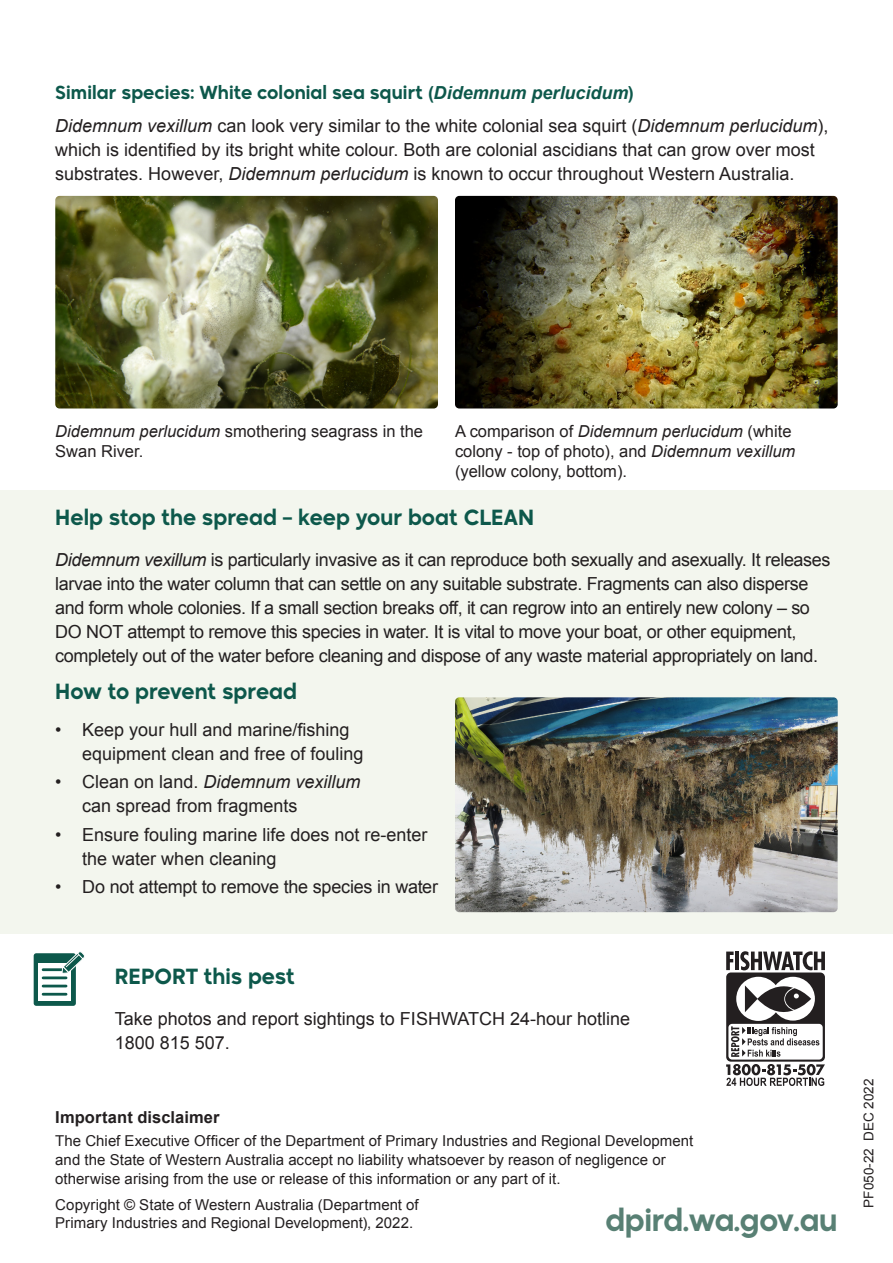
<style>
.page{position:relative;width:893px;height:1263px;background:#fff}
.page>*{position:absolute;margin:0;border:0;box-sizing:border-box;transform-origin:0 0}
.t1{font:600 30px "Madani";letter-spacing:-.01em;color:#588074}
.t2{font:600 21px "Madani";color:#0d584b}
.Body{font:18px/24px "Arial";color:#231f20}
.Body-2{font:18px/24px "Arial";letter-spacing:-.02em;color:#231f20}
.t3{font:600 18px "Madani";letter-spacing:.005em;color:#0d584b}
.Body-3{font:16.5px/19.8px "Arial";color:#231f20}
.Important_disclaimer{font:700 16.5px "Arial";letter-spacing:.005em;color:#231f20}
.Disclaimer_Copyright{font:15px/18.8px "Arial";letter-spacing:.005em;color:#231f20}
.t4{font:13.5px "Arial";color:#231f20}
.s1{font-family:"Arial";font-weight:700}
.s2{font-family:"Arial";font-weight:700;font-style:italic}
.s3{font-style:italic}
</style>
<div class="page">
<div style="left:0;top:490px;width:893px;height:443px;background:#f3f6ee"></div>
<img style="left:55px;top:196px;width:383px;height:212px">
<img style="left:455px;top:196px;width:383px;height:212px">
<img style="left:455px;top:697px;width:383px;height:215px">
<div style="left:34px;top:953px;width:42px;height:53px;background:#0d584b;border-radius:3px"></div>
<svg style="left:38px;top:964px;width:33px;height:37px"></svg>
<hr style="left:43px;top:993px;width:23px;height:2px;background:#0d584b">
<hr style="left:43px;top:985px;width:23px;height:2px;background:#0d584b">
<hr style="left:43px;top:976px;width:23px;height:3px;background:#0d584b">
<hr style="left:43px;top:968px;width:19px;height:3px;background:#0d584b">
<svg style="left:61px;top:951px;width:24px;height:23px"></svg>
<svg style="left:726px;top:951px;width:99px;height:135px"></svg>
<h3 class="t3" style="left:55px;top:78px;width:580px">Similar species: White colonial sea squirt <span class="s1">(</span><span class="s2">Didemnum perlucidum</span><span class="s1">)</span></h3>
<p class="Body" style="left:55px;top:113px;width:775px"><span class="s3">Didemnum vexillum</span> can look very similar to the white colonial sea squirt (<span class="s3">Didemnum perlucidum</span>), which is identified by its bright white colour. Both are colonial ascidians that can grow over most substrates. However, <span class="s3">Didemnum perlucidum</span> is known to occur throughout Western Australia.</p>
<p class="Body-3" style="left:55px;top:422px;width:369px"><span class="s3">Didemnum perlucidum</span> smothering seagrass in the<br>Swan River.</p>
<p class="Body-3" style="left:455px;top:422px;width:342px">A comparison of <span class="s3">Didemnum perlucidum</span> (white colony - top of photo), and <span class="s3">Didemnum vexillum </span>(yellow colony, bottom).</p>
<h2 class="t2" style="left:55px;top:501px;width:480px">Help stop the spread – keep your boat CLEAN</h2>
<p class="Body-2" style="left:55px;top:548px;width:777px"><span class="s3">Didemnum vexillum</span> is particularly invasive as it can reproduce both sexually and asexually. It releases larvae into the water column that can settle on any suitable substrate. Fragments can also disperse and form whole colonies. If a small section breaks off, it can regrow into an entirely new colony – so DO NOT attempt to remove this species in water. It is vital to move your boat, or other equipment, completely out of the water before cleaning and dispose of any waste material appropriately on land.</p>
<h2 class="t2" style="left:55px;top:674px;width:243px">How to prevent spread</h2>
<p class="Body" style="left:82px;top:718px;width:283px;text-indent:-27px">• Keep your hull and marine/fishing equipment clean and free of fouling</p>
<p class="Body" style="left:82px;top:770px;width:280px;text-indent:-27px">• Clean on land. <span class="s3">Didemnum vexillum </span>can spread from fragments</p>
<p class="Body" style="left:82px;top:822px;width:347px;text-indent:-27px">• Ensure fouling marine life does not re-enter the water when cleaning</p>
<p class="Body-2" style="left:55px;top:875px;width:384px">• Do not attempt to remove the species in water</p>
<h2 class="t2" style="left:115px;top:959px;width:182px">REPORT this pest</h2>
<p class="Body" style="left:115px;top:1007px;width:517px">Take photos and report sightings to FISHWATCH 24-hour hotline<br>1800 815 507.</p>
<p class="Important_disclaimer" style="left:55px;top:1106px;width:166px">Important disclaimer</p>
<p class="Disclaimer_Copyright" style="left:55px;top:1131px;width:639px">The Chief Executive Officer of the Department of Primary Industries and Regional Development and the State of Western Australia accept no liability whatsoever by reason of negligence or otherwise arising from the use or release of this information or any part of it.</p>
<p class="Disclaimer_Copyright" style="left:55px;top:1196px;width:365px;line-height:18px">Copyright © State of Western Australia (Department of<br>Primary Industries and Regional Development), 2022.</p>
<p class="t1" style="left:605px;top:1195px;width:234px">dpird.wa.gov.au</p>
<p class="t4" style="left:860px;top:1208px;width:131px;rotate:-90deg">PF050-22 DEC 2022</p>
</div>
